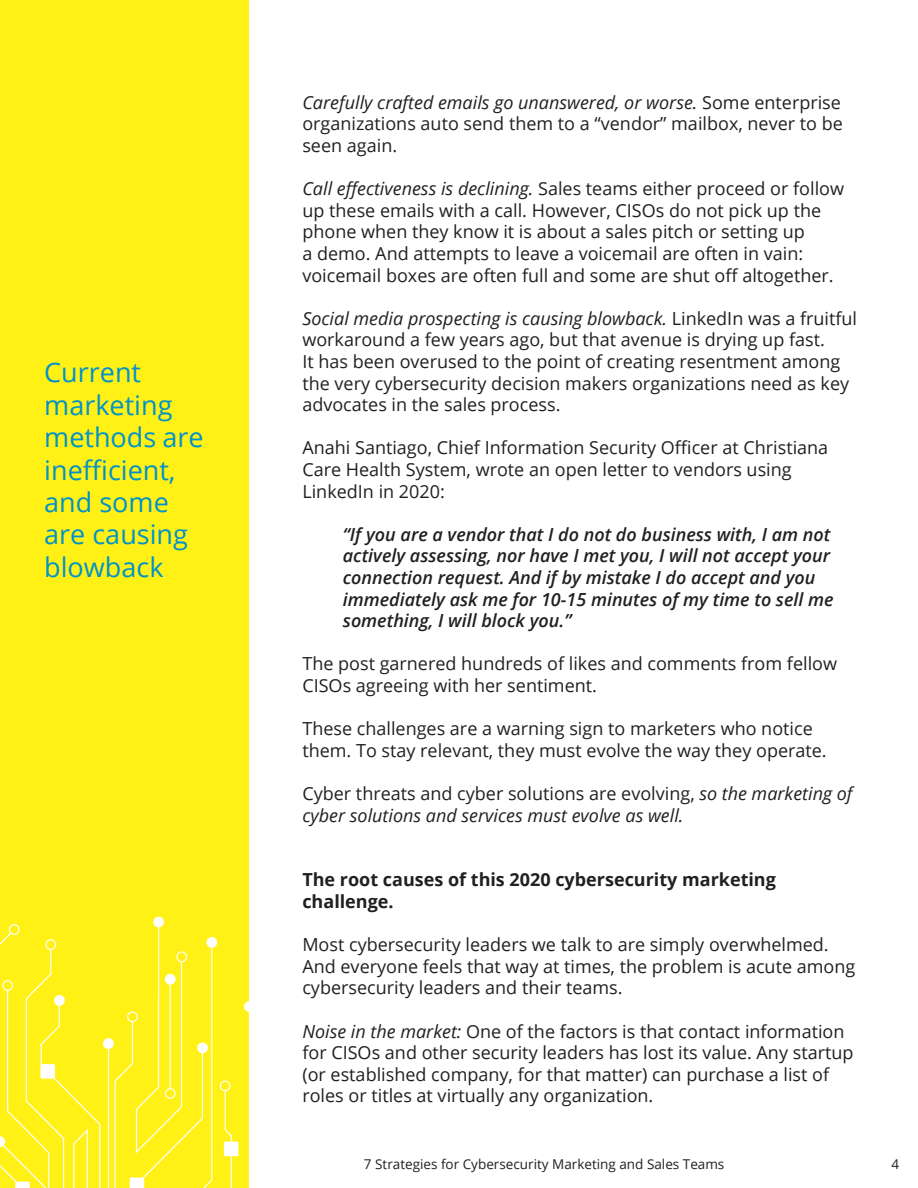
<style>
.page{position:relative;width:918px;height:1188px;background:#fff}
.page>*{position:absolute;margin:0;border:0;box-sizing:border-box;transform-origin:0 0}
.t1{font:27px/32.4px "Open Sans";color:#0092c8}
.t2{font:18px/21.6px "Open Sans";color:#231f20}
.t3{font:italic 600 18px/21.6px "Open Sans";color:#231f20}
.t4{font:italic 18px/21.6px "Open Sans";color:#231f20}
.t5{font:700 18px/21.6px "Open Sans";color:#231f20}
.t6{font:13.5px "Open Sans";color:#231f20}
.s1{font-style:italic}
.s2{font-style:normal}
</style>
<div class="page">
<div style="left:0;top:0;width:248px;height:1188px;background:#fff116"></div>
<img style="left:0;top:741px;width:249px;height:447px">
<h1 class="t1" style="left:44px;top:356px;width:161px">Current marketing methods are inefficient, and some are causing blowback</h1>
<p class="t2" style="left:302px;top:91px;width:542px;text-align:justify"><span class="s1">Carefully crafted emails go unanswered, or worse.</span> Some enterprise organizations auto send them to a “vendor” mailbox, never to be seen again.</p>
<p class="t2" style="left:302px;top:177px;width:543px"><span class="s1">Call effectiveness is declining.</span> Sales teams either proceed or follow up these emails with a call. However, CISOs do not pick up the phone when they know it is about a sales pitch or setting up<br>a demo. And attempts to leave a voicemail are often in vain: voicemail boxes are often full and some are shut off altogether.</p>
<p class="t2" style="left:302px;top:307px;width:556px"><span class="s1">Social media prospecting is causing blowback.</span> LinkedIn was a fruitful workaround a few years ago, but that avenue is drying up fast.<br>It has been overused to the point of creating resentment among the very cybersecurity decision makers organizations need as key advocates in the sales process.</p>
<p class="t2" style="left:302px;top:437px;width:527px">Anahi Santiago, Chief Information Security Officer at Christiana<br>Care Health System, wrote an open letter to vendors using<br>LinkedIn in 2020:</p>
<p class="t3" style="left:343px;top:523px;width:492px">“If you are a vendor that I do not do business with, I am not actively assessing, nor have I met you, I will not accept your connection request. And if by mistake I do accept and you immediately ask me for 10-15 minutes of my time to sell me something, I will block you.”</p>
<p class="t2" style="left:302px;top:653px;width:536px">The post garnered hundreds of likes and comments from fellow<br>CISOs agreeing with her sentiment.</p>
<p class="t2" style="left:302px;top:717px;width:526px">These challenges are a warning sign to marketers who notice them. To stay relevant, they must evolve the way they operate.</p>
<p class="t4" style="left:302px;top:782px;width:552px"><span class="s2">Cyber threats and cyber solutions are evolving,</span> so the marketing of cyber solutions and services must evolve as well.</p>
<p class="t5" style="left:302px;top:869px;width:475px">The root causes of this 2020 cybersecurity marketing challenge.</p>
<p class="t2" style="left:302px;top:933px;width:554px">Most cybersecurity leaders we talk to are simply overwhelmed.<br>And everyone feels that way at times, the problem is acute among cybersecurity leaders and their teams.</p>
<p class="t2" style="left:302px;top:1020px;width:553px"><span class="s1">Noise in the market:</span> One of the factors is that contact information for CISOs and other security leaders has lost its value. Any startup (or established company, for that matter) can purchase a list of roles or titles at virtually any organization.</p>
<p class="t6" style="left:364px;top:1155px;width:362px">7 Strategies for Cybersecurity Marketing and Sales Teams</p>
<p class="t6" style="left:892px;top:1155px;width:9px">4</p>
</div>
